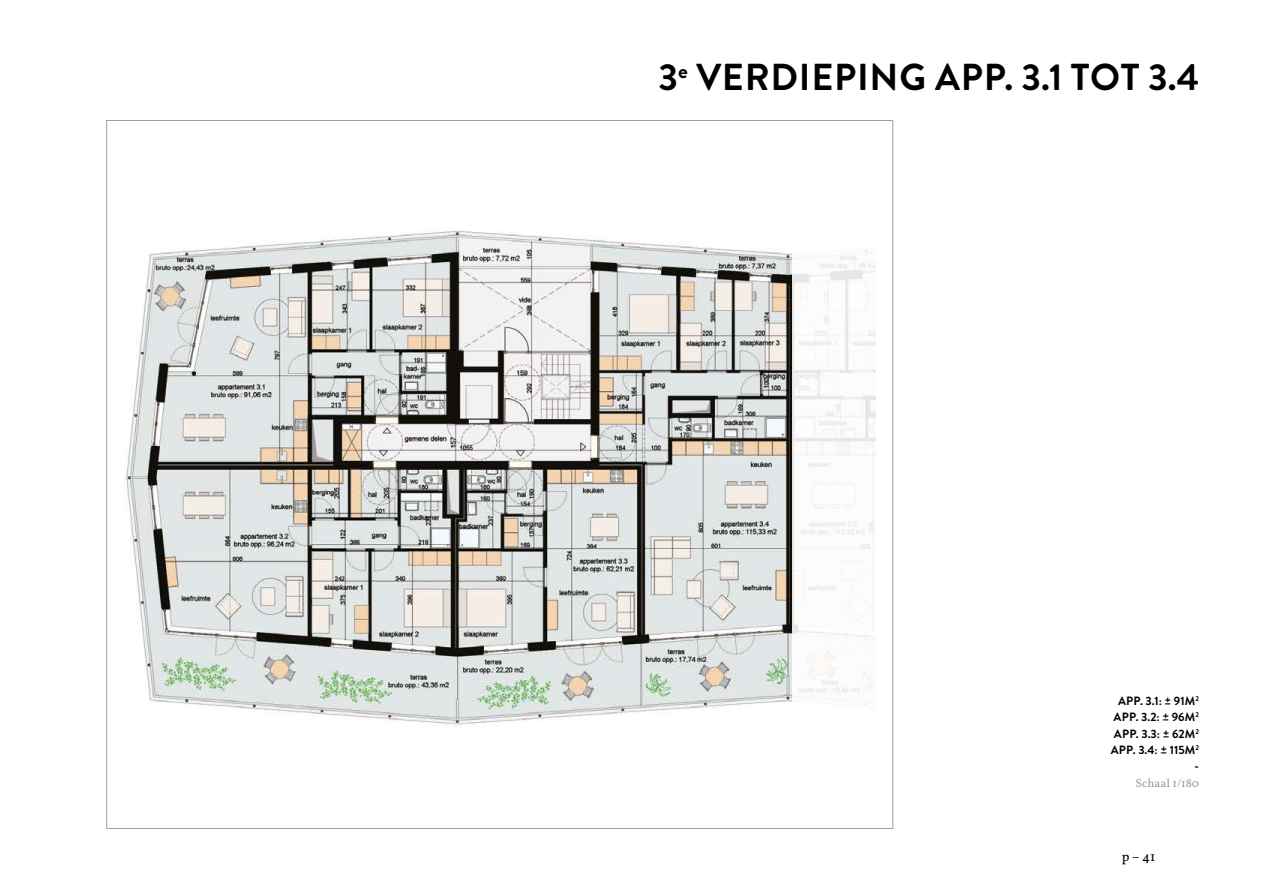
<style>
.page{position:relative;width:1263px;height:893px;background:#fff}
.page>*{position:absolute;margin:0;border:0;box-sizing:border-box;transform-origin:0 0}
.t1{font:700 37.5px "Brandon Grotesque";letter-spacing:.02em;color:#000}
.t2{font:13.5px "Vollkorn";color:#000}
.t3{font:700 12px/16.5px "Brandon Grotesque";letter-spacing:.005em;color:#000;text-align:right}
.t4{font:12px "Vollkorn";color:#9d9d9c}
</style>
<div class="page">
<img style="left:124px;top:230px;width:668px;height:497px">
<h1 class="t1" style="left:658px;top:51px;width:542px">3<sup>e</sup> VERDIEPING APP. 3.1 TOT 3.4</h1>
<p class="t3" style="left:1111px;top:692px;width:90px">APP. 3.1: ± 91M<sup>2<br></sup>APP. 3.2: ± 96M<sup>2<br></sup>APP. 3.3: ± 62M<sup>2<br></sup>APP. 3.4: ± 115M<sup>2 </sup>-</p>
<p class="t4" style="left:1136px;top:774px;width:65px">Schaal 1/180</p>
<p class="t2" style="left:1122px;top:846px;width:35px">p – 41</p>
</div>
